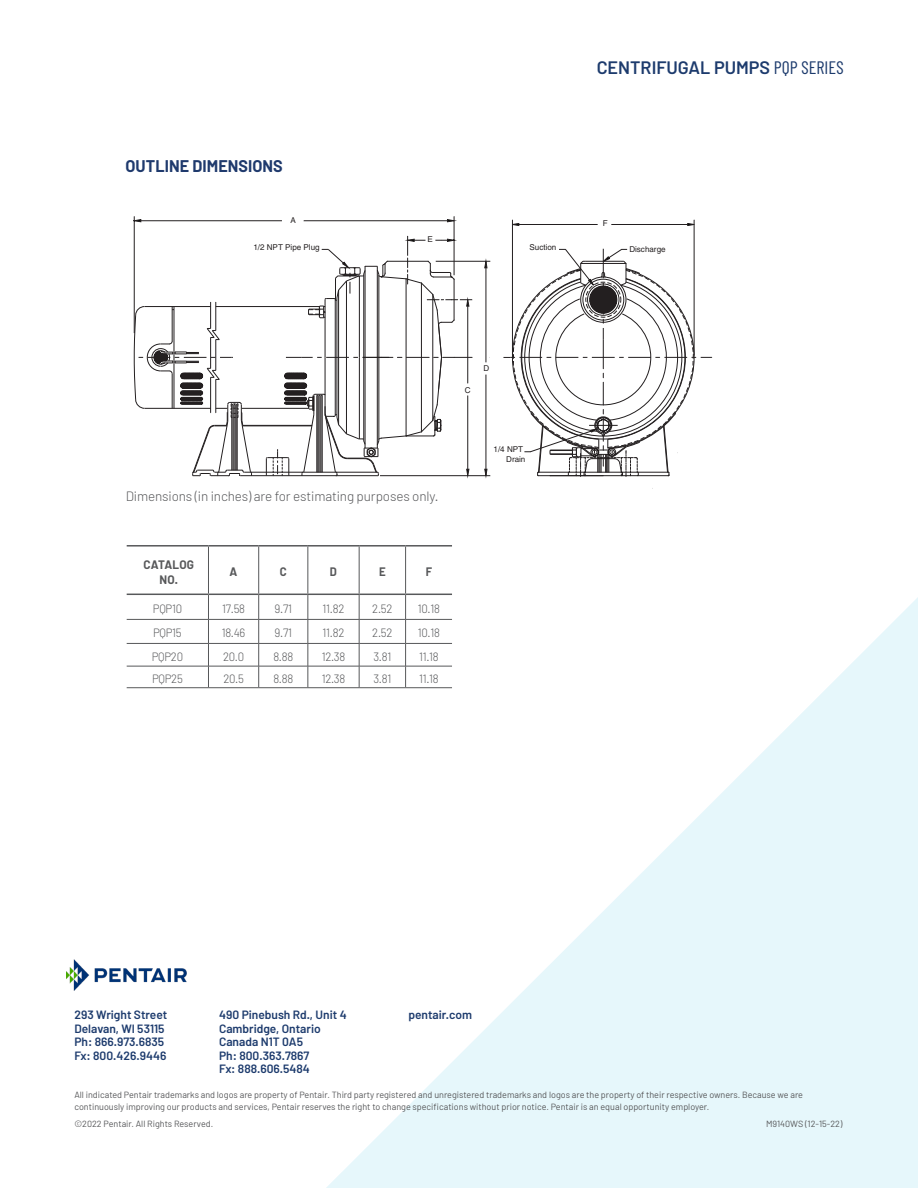
<style>
.page{position:relative;width:918px;height:1188px;background:#fff}
.page>*{position:absolute;margin:0;border:0;box-sizing:border-box;transform-origin:0 0}
.t1{font:600 18px "Barlow";color:#1d3b6d}
.t2{font:700 16.5px "Barlow";letter-spacing:.005em;color:#1f3a6d}
.Chart_Footnotes{font:300 13.5px "Barlow";letter-spacing:-.01em;color:#57585a}
.t3{font:600 12px/13.5px "Barlow";color:#1d3b6d}
.univers_chart_body_7{font:300 12px "Barlow";letter-spacing:-.025em;color:#57585a;scale:.95 1}
.chart_heads_7_5{font:700 12px "Barlow";letter-spacing:.015em;color:#57585a}
.chart_heads_7_5-2{font:700 12px "Barlow";letter-spacing:.015em;color:#57585a;scale:.95 1}
.Trademark_Footer{font:9px/12px "Barlow";color:#57585a}
.t4{font:8.1px/9.4px "Helvetica";color:#231f20;text-align:right}
.s1{font-family:"Barlow Condensed";font-weight:400}
</style>
<div class="page">
<svg style="left:310px;top:597px;width:608px;height:591px;fill:#e6f7fb"></svg>
<hr style="left:512px;top:220px;width:1px;height:135px;background:#231f20">
<hr style="left:694px;top:220px;width:1px;height:135px;background:#231f20">
<hr style="left:519px;top:224px;width:78px;height:1px;background:#231f20">
<hr style="left:612px;top:224px;width:76px;height:1px;background:#231f20">
<svg style="left:513px;top:223px;width:6px;height:3px"></svg>
<svg style="left:687px;top:220px;width:8px;height:6px"></svg>
<svg style="left:133px;top:216px;width:358px;height:262px"></svg>
<svg style="left:503px;top:249px;width:210px;height:227px"></svg>
<svg style="left:127px;top:547px;width:325px;height:140px"></svg>
<hr style="left:127px;top:545px;width:81px;height:2px;background:#57585a">
<hr style="left:208px;top:545px;width:51px;height:2px;background:#57585a">
<hr style="left:208px;top:547px;width:1px;height:47px;background:#57585a">
<hr style="left:259px;top:545px;width:49px;height:2px;background:#57585a">
<hr style="left:308px;top:545px;width:51px;height:2px;background:#57585a">
<hr style="left:359px;top:545px;width:47px;height:2px;background:#57585a">
<hr style="left:258px;top:547px;width:1px;height:47px;background:#57585a">
<hr style="left:308px;top:547px;width:1px;height:47px;background:#57585a">
<hr style="left:359px;top:547px;width:1px;height:47px;background:#57585a">
<hr style="left:406px;top:545px;width:46px;height:2px;background:#57585a">
<hr style="left:405px;top:547px;width:1px;height:47px;background:#57585a">
<hr style="left:127px;top:594px;width:81px;height:1px;background:#57585a">
<hr style="left:208px;top:594px;width:51px;height:1px;background:#57585a">
<hr style="left:259px;top:594px;width:49px;height:1px;background:#57585a">
<hr style="left:308px;top:594px;width:51px;height:1px;background:#57585a">
<hr style="left:359px;top:594px;width:47px;height:1px;background:#57585a">
<hr style="left:406px;top:594px;width:46px;height:1px;background:#57585a">
<hr style="left:127px;top:619px;width:81px;height:1px;background:#57585a">
<hr style="left:208px;top:619px;width:51px;height:1px;background:#57585a">
<hr style="left:259px;top:619px;width:49px;height:1px;background:#57585a">
<hr style="left:308px;top:619px;width:51px;height:1px;background:#57585a">
<hr style="left:359px;top:619px;width:47px;height:1px;background:#57585a">
<hr style="left:406px;top:619px;width:46px;height:1px;background:#57585a">
<hr style="left:127px;top:643px;width:81px;height:1px;background:#57585a">
<hr style="left:208px;top:643px;width:51px;height:1px;background:#57585a">
<hr style="left:259px;top:643px;width:49px;height:1px;background:#57585a">
<hr style="left:308px;top:643px;width:51px;height:1px;background:#57585a">
<hr style="left:359px;top:643px;width:47px;height:1px;background:#57585a">
<hr style="left:406px;top:643px;width:46px;height:1px;background:#57585a">
<hr style="left:127px;top:666px;width:81px;height:1px;background:#57585a">
<hr style="left:208px;top:666px;width:51px;height:1px;background:#57585a">
<svg style="left:208px;top:595px;width:1px;height:92px"></svg>
<hr style="left:259px;top:666px;width:49px;height:1px;background:#57585a">
<svg style="left:258px;top:595px;width:1px;height:92px"></svg>
<hr style="left:308px;top:666px;width:51px;height:1px;background:#57585a">
<svg style="left:308px;top:595px;width:1px;height:92px"></svg>
<hr style="left:359px;top:666px;width:47px;height:1px;background:#57585a">
<svg style="left:359px;top:595px;width:1px;height:92px"></svg>
<hr style="left:406px;top:666px;width:46px;height:1px;background:#57585a">
<svg style="left:405px;top:595px;width:1px;height:92px"></svg>
<hr style="left:127px;top:687px;width:81px;height:1px;background:#57585a">
<hr style="left:208px;top:687px;width:51px;height:1px;background:#57585a">
<hr style="left:259px;top:687px;width:49px;height:1px;background:#57585a">
<hr style="left:308px;top:687px;width:51px;height:1px;background:#57585a">
<hr style="left:359px;top:687px;width:47px;height:1px;background:#57585a">
<hr style="left:406px;top:687px;width:46px;height:1px;background:#57585a">
<img style="left:66px;top:959px;width:120px;height:31px">
<p class="t2" style="left:125px;top:156px;width:159px">OUTLINE DIMENSIONS</p>
<p class="t4" style="left:291px;top:216px;width:7px">A</p>
<p class="t4" style="left:428px;top:235px;width:7px">E</p>
<h1 class="t1" style="left:597px;top:57px;width:249px">CENTRIFUGAL PUMPS <span class="s1">PQP SERIES</span></h1>
<p class="t4" style="left:603px;top:218px;width:6px">F</p>
<p class="t4" style="left:253px;top:243px;width:68px">1/2 NPT Pipe Plug</p>
<p class="t4" style="left:530px;top:243px;width:28px">Suction</p>
<p class="t4" style="left:629px;top:245px;width:38px">Discharge</p>
<p class="Chart_Footnotes" style="left:126px;top:488px;width:314px">Dimensions (in inches) are for estimating purposes only.</p>
<p class="chart_heads_7_5" style="left:143px;top:557px;width:52px">CATALOG</p>
<p class="chart_heads_7_5" style="left:160px;top:572px;width:20px">NO.</p>
<p class="chart_heads_7_5" style="left:230px;top:564px;width:9px">A</p>
<p class="chart_heads_7_5-2" style="left:280px;top:564px;width:9px">C</p>
<p class="chart_heads_7_5-2" style="left:330px;top:564px;width:9px">D</p>
<p class="chart_heads_7_5-2" style="left:379px;top:564px;width:9px">E</p>
<p class="chart_heads_7_5-2" style="left:426px;top:564px;width:8px">F</p>
<p class="univers_chart_body_7" style="left:153px;top:601px;width:32px">PQP10</p>
<p class="univers_chart_body_7" style="left:222px;top:601px;width:26px">17.58</p>
<p class="univers_chart_body_7" style="left:275px;top:601px;width:20px">9.71</p>
<p class="univers_chart_body_7" style="left:323px;top:601px;width:24px">11.82</p>
<p class="univers_chart_body_7" style="left:372px;top:601px;width:23px">2.52</p>
<p class="univers_chart_body_7" style="left:418px;top:601px;width:25px">10.18</p>
<p class="univers_chart_body_7" style="left:153px;top:626px;width:32px">PQP15</p>
<p class="univers_chart_body_7" style="left:222px;top:626px;width:26px">18.46</p>
<p class="univers_chart_body_7" style="left:275px;top:626px;width:20px">9.71</p>
<p class="univers_chart_body_7" style="left:323px;top:626px;width:24px">11.82</p>
<p class="univers_chart_body_7" style="left:372px;top:626px;width:23px">2.52</p>
<p class="univers_chart_body_7" style="left:418px;top:626px;width:25px">10.18</p>
<p class="univers_chart_body_7" style="left:152px;top:649px;width:34px">PQP20</p>
<p class="univers_chart_body_7" style="left:223px;top:649px;width:24px">20.0</p>
<p class="univers_chart_body_7" style="left:273px;top:649px;width:22px">8.88</p>
<p class="univers_chart_body_7" style="left:322px;top:649px;width:26px">12.38</p>
<p class="univers_chart_body_7" style="left:373px;top:649px;width:20px">3.81</p>
<p class="univers_chart_body_7" style="left:419px;top:649px;width:22px">11.18</p>
<p class="univers_chart_body_7" style="left:152px;top:671px;width:34px">PQP25</p>
<p class="univers_chart_body_7" style="left:223px;top:671px;width:23px">20.5</p>
<p class="univers_chart_body_7" style="left:273px;top:671px;width:22px">8.88</p>
<p class="univers_chart_body_7" style="left:322px;top:671px;width:26px">12.38</p>
<p class="univers_chart_body_7" style="left:373px;top:671px;width:20px">3.81</p>
<p class="univers_chart_body_7" style="left:419px;top:671px;width:22px">11.18</p>
<p class="t4" style="left:465px;top:385px;width:7px">C</p>
<p class="t4" style="left:483px;top:364px;width:7px">D</p>
<p class="t4" style="left:494px;top:445px;width:33px">1/4 NPT<br>Drain</p>
<p class="t3" style="left:74px;top:1008px;width:94px">293 Wright Street<br>Delavan, WI 53115<br>Ph: 866.973.6835<br>Fx: 800.426.9446</p>
<p class="t3" style="left:219px;top:1008px;width:129px">490 Pinebush Rd., Unit 4</p>
<p class="t3" style="left:408px;top:1008px;width:65px">pentair.com</p>
<p class="t3" style="left:219px;top:1021px;width:103px">Cambridge, Ontario</p>
<p class="t3" style="left:219px;top:1035px;width:85px">Canada N1T 0A5</p>
<p class="t3" style="left:219px;top:1048px;width:92px">Ph: 800.363.7867</p>
<p class="t3" style="left:219px;top:1062px;width:92px">Fx: 888.606.5484</p>
<p class="Trademark_Footer" style="left:74px;top:1088px;width:730px">All indicated Pentair trademarks and logos are property of Pentair. Third party registered and unregistered trademarks and logos are the property of their respective owners. Because we are continuously improving our products and services, Pentair reserves the right to change specifications without prior notice. Pentair is an equal opportunity employer.</p>
<p class="Trademark_Footer" style="left:74px;top:1117px;width:140px">©2022 Pentair. All Rights Reserved.</p>
<p class="Trademark_Footer" style="left:766px;top:1117px;width:78px">M9140WS (12-15-22)</p>
</div>
